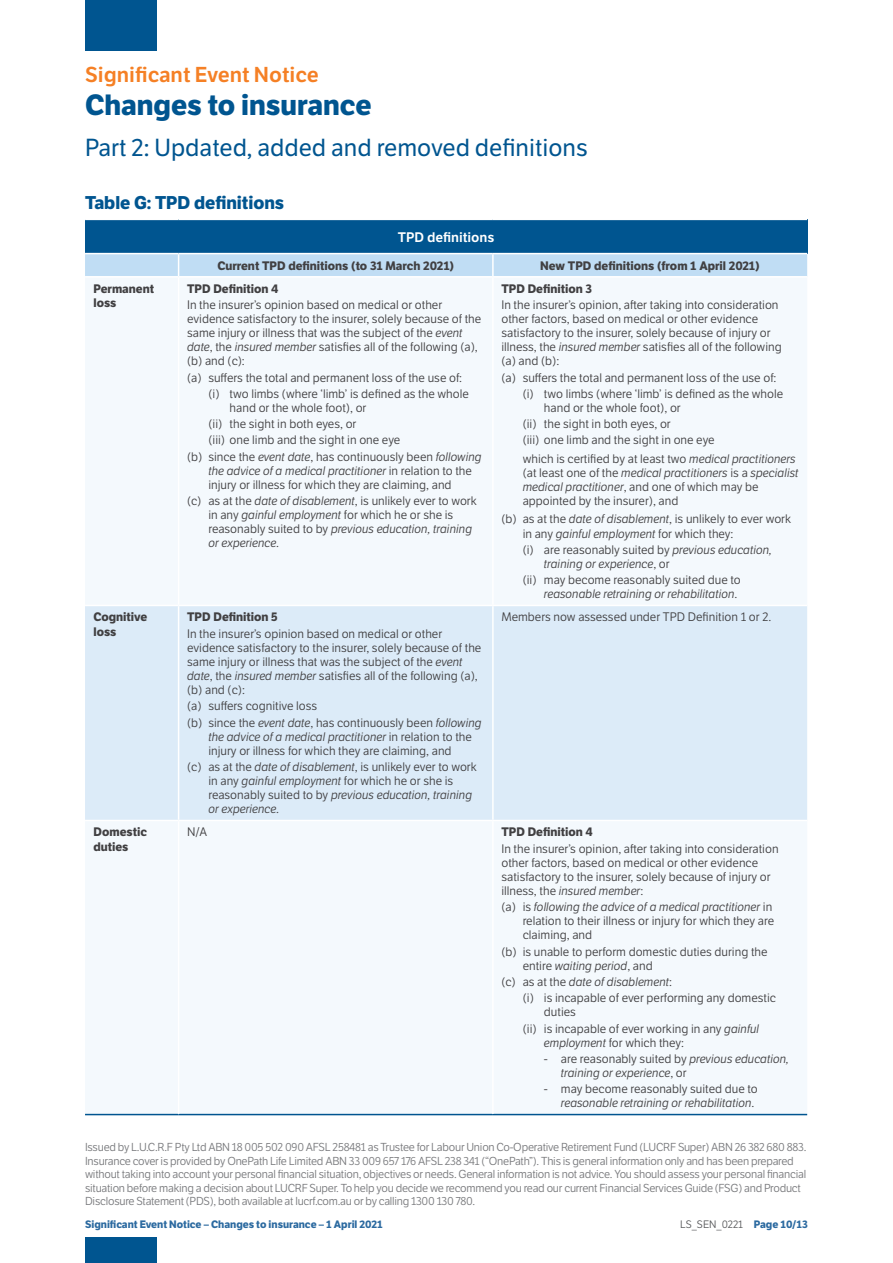
<style>
.page{position:relative;width:893px;height:1263px;background:#fff}
.page>*{position:absolute;margin:0;border:0;box-sizing:border-box;transform-origin:0 0}
.t1{font:700 28.5px "LFT Etica";color:#005590}
.t2{font:24px "LFT Etica";color:#005590}
.t3{font:21px "LFT Etica SB";color:#f58025}
.t4{font:700 18px "LFT Etica";color:#005590}
.t5{font:13.5px "LFT Etica SB";letter-spacing:-.005em;color:#fff}
.t6{font:12px/14.1px "LFT Etica";color:#414042}
.t7{font:italic 12px/14.1px "LFT Etica";color:#414042}
.t8{font:700 12px/14.1px "LFT Etica";color:#414042}
.t9{font:11.25px/13.5px "LFT Etica";letter-spacing:-.02em;color:#797a7d}
.t10{font:700 10.5px "LFT Etica";color:#2c6aa0}
.t11{font:10.5px "LFT Etica";letter-spacing:-.005em;color:#58595b}
.s1{font-style:italic}
.s2{font-style:normal}
.s3{font-weight:700;color:#2c6aa0}
</style>
<div class="page">
<div style="left:85px;top:0;width:72px;height:51px;background:#005590"></div>
<div style="left:85px;top:1237px;width:72px;height:26px;background:#005590"></div>
<div style="left:85px;top:220px;width:722px;height:34px;background:#005590"></div>
<div style="left:85px;top:278px;width:722px;height:836px;background:#f4f9fd"></div>
<div style="left:85px;top:606px;width:722px;height:214px;background:#dcebf8"></div>
<hr style="left:85px;top:1114px;width:94px;height:1px;background:#005590">
<hr style="left:179px;top:1114px;width:314px;height:1px;background:#005590">
<hr style="left:493px;top:1114px;width:314px;height:1px;background:#005590">
<hr style="left:85px;top:253px;width:94px;height:1px;background:#fff">
<hr style="left:179px;top:253px;width:314px;height:1px;background:#fff">
<div style="left:85px;top:254px;width:722px;height:22px;background:#c0ddf4"></div>
<hr style="left:493px;top:253px;width:314px;height:1px;background:#fff">
<hr style="left:492px;top:254px;width:2px;height:22px;background:#fff">
<hr style="left:178px;top:278px;width:1px;height:327px;background:#fff">
<hr style="left:492px;top:278px;width:2px;height:327px;background:#fff">
<hr style="left:85px;top:605px;width:94px;height:1px;background:#fff">
<hr style="left:179px;top:605px;width:314px;height:1px;background:#fff">
<hr style="left:178px;top:606px;width:1px;height:214px;background:#fff">
<hr style="left:493px;top:605px;width:314px;height:1px;background:#fff">
<hr style="left:492px;top:606px;width:2px;height:214px;background:#fff">
<hr style="left:85px;top:820px;width:94px;height:1px;background:#fff">
<hr style="left:179px;top:820px;width:314px;height:1px;background:#fff">
<hr style="left:178px;top:821px;width:1px;height:293px;background:#fff">
<hr style="left:493px;top:820px;width:314px;height:1px;background:#fff">
<hr style="left:492px;top:821px;width:2px;height:293px;background:#fff">
<h3 class="t3" style="left:85px;top:62px;width:235px">Significant Event Notice</h3>
<h1 class="t1" style="left:85px;top:87px;width:288px">Changes to insurance</h1>
<h2 class="t2" style="left:85px;top:133px;width:504px">Part 2: Updated, added and removed definitions</h2>
<h3 class="t4" style="left:85px;top:191px;width:201px">Table G: TPD definitions</h3>
<p class="t5" style="left:398px;top:229px;width:98px">TPD definitions</p>
<p class="t8" style="left:217px;top:258px;width:238px">Current TPD definitions (to 31 March 2021)</p>
<p class="t8" style="left:540px;top:258px;width:221px">New TPD definitions (from 1 April 2021)</p>
<p class="t8" style="left:94px;top:282px;width:62px">Permanent loss</p>
<p class="t8" style="left:187px;top:282px;width:93px">TPD Definition 4</p>
<p class="t6" style="left:187px;top:298px;width:296px">In the insurer’s opinion based on medical or other evidence satisfactory to the insurer, solely because of the same injury or illness that was the subject of the <span class="s1">event date</span>, the <span class="s1">insured member</span> satisfies all of the following (a), (b) and (c):</p>
<p class="t6" style="left:208px;top:370px;width:262px;line-height:16.2px;text-indent:-21px">(a) suffers the total and permanent loss of the use of: (i) two limbs (where ‘limb’ is defined as the whole</p>
<p class="t6" style="left:230px;top:401px;width:138px">hand or the whole foot), or</p>
<p class="t6" style="left:208px;top:417px;width:150px">(ii) the sight in both eyes, or</p>
<p class="t6" style="left:208px;top:433px;width:193px">(iii) one limb and the sight in one eye</p>
<p class="t6" style="left:187px;top:450px;width:296px">(b) since the <span class="s1">event date</span>, has continuously been <span class="s1">following</span></p>
<p class="t6" style="left:208px;top:464px;width:265px"><span class="s1">the advice of a medical practitioner</span> in relation to the injury or illness for which they are claiming, and</p>
<p class="t6" style="left:208px;top:494px;width:270px;text-indent:-21px">(c) as at the <span class="s1">date of disablement</span>, is unlikely ever to work in any <span class="s1">gainful employment</span> for which he or she is reasonably suited to by <span class="s1">previous education, training or experience</span>.</p>
<p class="t8" style="left:94px;top:610px;width:55px">Cognitive loss</p>
<p class="t8" style="left:187px;top:610px;width:92px">TPD Definition 5</p>
<p class="t6" style="left:187px;top:627px;width:296px">In the insurer’s opinion based on medical or other evidence satisfactory to the insurer, solely because of the same injury or illness that was the subject of the <span class="s1">event date</span>, the <span class="s1">insured member</span> satisfies all of the following (a), (b) and (c):</p>
<p class="t6" style="left:187px;top:698px;width:296px;line-height:16.2px">(a) suffers cognitive loss<br>(b) since the <span class="s1">event date</span>, has continuously been <span class="s1">following</span></p>
<p class="t6" style="left:208px;top:730px;width:265px"><span class="s1">the advice of a medical practitioner</span> in relation to the injury or illness for which they are claiming, and</p>
<p class="t6" style="left:208px;top:760px;width:270px;text-indent:-21px">(c) as at the <span class="s1">date of disablement</span>, is unlikely ever to work in any <span class="s1">gainful employment</span> for which he or she is reasonably suited to by <span class="s1">previous education, training or experience</span>.</p>
<p class="t8" style="left:501px;top:282px;width:92px">TPD Definition 3</p>
<p class="t6" style="left:501px;top:298px;width:282px">In the insurer’s opinion, after taking into consideration other factors, based on medical or other evidence satisfactory to the insurer, solely because of injury or illness, the <span class="s1">insured member</span> satisfies all of the following (a) and (b):</p>
<p class="t6" style="left:523px;top:370px;width:262px;line-height:16.2px;text-indent:-21px">(a) suffers the total and permanent loss of the use of: (i) two limbs (where ‘limb’ is defined as the whole</p>
<p class="t6" style="left:523px;top:400px;width:193px;line-height:16.2px;text-indent:21px">hand or the whole foot), or<br>(ii) the sight in both eyes, or<br>(iii) one limb and the sight in one eye</p>
<p class="t6" style="left:523px;top:452px;width:277px">which is certified by at least two <span class="s1">medical practitioners </span>(at least one of the <span class="s1">medical practitioners</span> is a <span class="s1">specialist medical practitioner</span>, and one of which may be appointed by the insurer), and</p>
<p class="t6" style="left:523px;top:512px;width:270px;text-indent:-21px">(b) as at the <span class="s1">date of disablement</span>, is unlikely to ever work in any <span class="s1">gainful employment</span> for which they:</p>
<p class="t7" style="left:544px;top:543px;width:230px;text-indent:-21px"><span class="s2">(i) are reasonably suited by</span> previous education, training or experience<span class="s2">, or</span></p>
<p class="t7" style="left:523px;top:573px;width:220px;text-align:right"><span class="s2">(ii) may become reasonably suited due to </span>reasonable retraining or rehabilitation<span class="s2">.</span></p>
<p class="t6" style="left:501px;top:610px;width:271px">Members now assessed under TPD Definition 1 or 2.</p>
<p class="t8" style="left:94px;top:825px;width:55px">Domestic duties</p>
<p class="t6" style="left:187px;top:825px;width:22px">N/A</p>
<p class="t8" style="left:501px;top:825px;width:93px">TPD Definition 4</p>
<p class="t6" style="left:501px;top:842px;width:279px">In the insurer’s opinion, after taking into consideration other factors, based on medical or other evidence satisfactory to the insurer, solely because of injury or illness, the <span class="s1">insured member</span>:</p>
<p class="t6" style="left:523px;top:900px;width:253px;text-indent:-21px">(a) is <span class="s1">following the advice of a medical practitioner</span> in relation to their illness or injury for which they are claiming, and</p>
<p class="t6" style="left:523px;top:945px;width:246px;text-indent:-21px">(b) is unable to perform domestic duties during the entire <span class="s1">waiting period</span>, and</p>
<p class="t6" style="left:523px;top:974px;width:255px;line-height:16.2px;text-indent:-21px">(c) as at the <span class="s1">date of disablement</span>:<br>(i) is incapable of ever performing any domestic</p>
<p class="t6" style="left:523px;top:1004px;width:238px;line-height:16.2px;text-indent:21px">duties<br>(ii) is incapable of ever working in any <span class="s1">gainful</span></p>
<p class="t6" style="left:544px;top:1036px;width:142px"><span class="s1">employment</span> for which they:</p>
<p class="t7" style="left:561px;top:1052px;width:230px;text-indent:-17px"><span class="s2">- are reasonably suited by</span> previous education, training or experience<span class="s2">, or</span></p>
<p class="t7" style="left:544px;top:1082px;width:215px;text-align:right"><span class="s2">- may become reasonably suited due to </span>reasonable retraining or rehabilitation<span class="s2">.</span></p>
<p class="t9" style="left:85px;top:1140px;width:723px">Issued by L.U.C.R.F Pty Ltd ABN 18 005 502 090 AFSL 258481 as Trustee for Labour Union Co-Operative Retirement Fund (LUCRF Super) ABN 26 382 680 883.<br>Insurance cover is provided by OnePath Life Limited ABN 33 009 657 176 AFSL 238 341 (“OnePath”). This is general information only and has been prepared without taking into account your personal financial situation, objectives or needs. General information is not advice. You should assess your personal financial situation before making a decision about LUCRF Super. To help you decide we recommend you read our current Financial Services Guide (FSG) and Product Disclosure Statement (PDS), both available at lucrf.com.au or by calling 1300 130 780.</p>
<p class="t10" style="left:85px;top:1218px;width:299px">Significant Event Notice – Changes to insurance – 1 April 2021</p>
<p class="t11" style="left:680px;top:1218px;width:129px">LS_SEN_0221 <span class="s3">Page 10/13</span></p>
</div>
